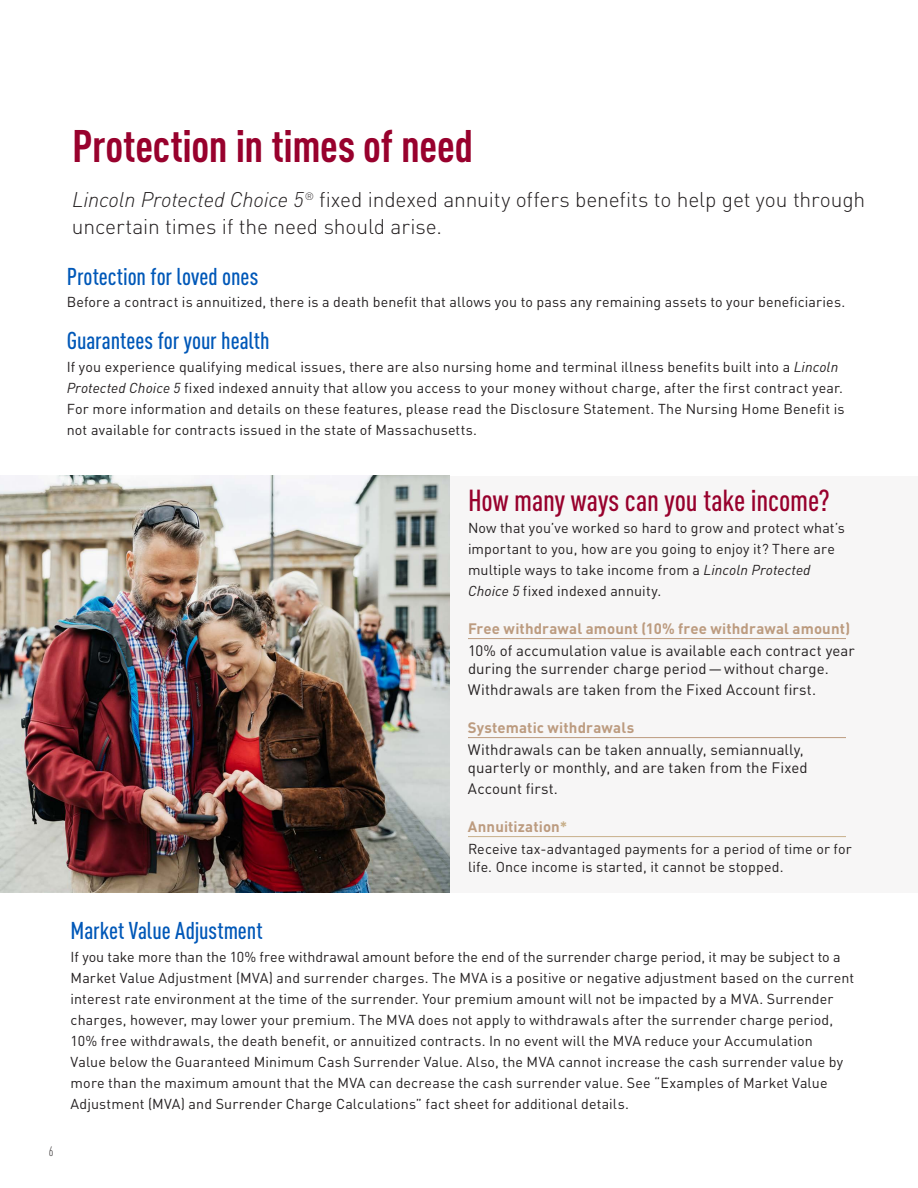
<style>
.page{position:relative;width:918px;height:1188px;background:#fff}
.page>*{position:absolute;margin:0;border:0;box-sizing:border-box;transform-origin:0 0}
.t1{font:700 condensed 45px "DIN Pro";letter-spacing:-.005em;color:#98012d}
.t2{font:500 condensed 30px "DIN Pro";letter-spacing:-.005em;color:#98012d}
.t3{font:500 condensed 24px "DIN Pro";color:#0058b8}
.t4{font:300 21px/27px "DIN Pro";letter-spacing:-.005em;color:#231f20}
.t5{font:15px/18px "DIN Pro";letter-spacing:.005em;color:#231f20}
.t6{font:700 15px "DIN Pro";letter-spacing:.01em;color:#bc9b7f}
.t7{font:14.25px/21px "DIN Pro";letter-spacing:.01em;color:#231f20}
.t8{font:300 condensed 13.5px "DIN Pro";color:#231f20}
.s1{font-style:italic}
.s2{color:#c8b08b}
</style>
<div class="page">
<div style="left:0;top:476px;width:918px;height:416px;background:#f7f6f6"></div>
<hr style="left:468px;top:638px;width:378px;height:1px;background:#bc9b7f">
<hr style="left:468px;top:737px;width:378px;height:1px;background:#bc9b7f">
<hr style="left:468px;top:836px;width:378px;height:1px;background:#c8b08b">
<img style="left:0;top:475px;width:450px;height:417px">
<hr style="left:917px;top:475px;width:1px;height:417px;background:#dcdadc">
<h1 class="t1" style="left:72px;top:113px;width:403px">Protection in times of need</h1>
<h3 class="t4" style="left:72px;top:185px;width:795px"><span class="s1">Lincoln Protected Choice 5</span><sup>®</sup> fixed indexed annuity offers benefits to help get you through uncertain times if the need should arise.</h3>
<h3 class="t3" style="left:67px;top:259px;width:193px">Protection for loved ones</h3>
<p class="t7" style="left:67px;top:291px;width:780px">Before a contract is annuitized, there is a death benefit that allows you to pass any remaining assets to your beneficiaries.</p>
<h3 class="t3" style="left:67px;top:324px;width:204px">Guarantees for your health</h3>
<p class="t7" style="left:67px;top:355px;width:779px">If you experience qualifying medical issues, there are also nursing home and terminal illness benefits built into a <span class="s1">Lincoln Protected Choice 5</span> fixed indexed annuity that allow you access to your money without charge, after the first contract year.<br>For more information and details on these features, please read the Disclosure Statement. The Nursing Home Benefit is not available for contracts issued in the state of Massachusetts.</p>
<h2 class="t2" style="left:468px;top:479px;width:363px">How many ways can you take income?</h2>
<p class="t7" style="left:468px;top:517px;width:379px">Now that you’ve worked so hard to grow and protect what’s important to you, how are you going to enjoy it? There are multiple ways to take income from a <span class="s1">Lincoln Protected Choice 5</span> fixed indexed annuity.</p>
<p class="t6" style="left:468px;top:617px;width:384px">Free withdrawal amount (10% free withdrawal amount)</p>
<p class="t5" style="left:468px;top:641px;width:388px">10% of accumulation value is available each contract year during the surrender charge period—without charge.</p>
<p class="t5" style="left:468px;top:680px;width:350px">Withdrawals are taken from the Fixed Account first.</p>
<p class="t6" style="left:468px;top:716px;width:168px">Systematic withdrawals</p>
<p class="t5" style="left:468px;top:740px;width:341px">Withdrawals can be taken annually, semiannually, quarterly or monthly, and are taken from the Fixed</p>
<p class="t5" style="left:468px;top:779px;width:92px">Account first.</p>
<p class="t6" style="left:468px;top:815px;width:101px">Annuitization<span class="s2">*</span></p>
<p class="t7" style="left:468px;top:839px;width:385px;line-height:18px">Receive tax-advantaged payments for a period of time or for life. Once income is started, it cannot be stopped.</p>
<p class="t8" style="left:49px;top:1142px;width:6px">6</p>
<h3 class="t3" style="left:71px;top:914px;width:193px">Market Value Adjustment</h3>
<p class="t7" style="left:71px;top:945px;width:785px">If you take more than the 10% free withdrawal amount before the end of the surrender charge period, it may be subject to a Market Value Adjustment (MVA) and surrender charges. The MVA is a positive or negative adjustment based on the current interest rate environment at the time of the surrender. Your premium amount will not be impacted by a MVA. Surrender charges, however, may lower your premium. The MVA does not apply to withdrawals after the surrender charge period, 10% free withdrawals, the death benefit, or annuitized contracts. In no event will the MVA reduce your Accumulation<br>Value below the Guaranteed Minimum Cash Surrender Value. Also, the MVA cannot increase the cash surrender value by more than the maximum amount that the MVA can decrease the cash surrender value. See “Examples of Market Value Adjustment (MVA) and Surrender Charge Calculations” fact sheet for additional details.</p>
</div>
